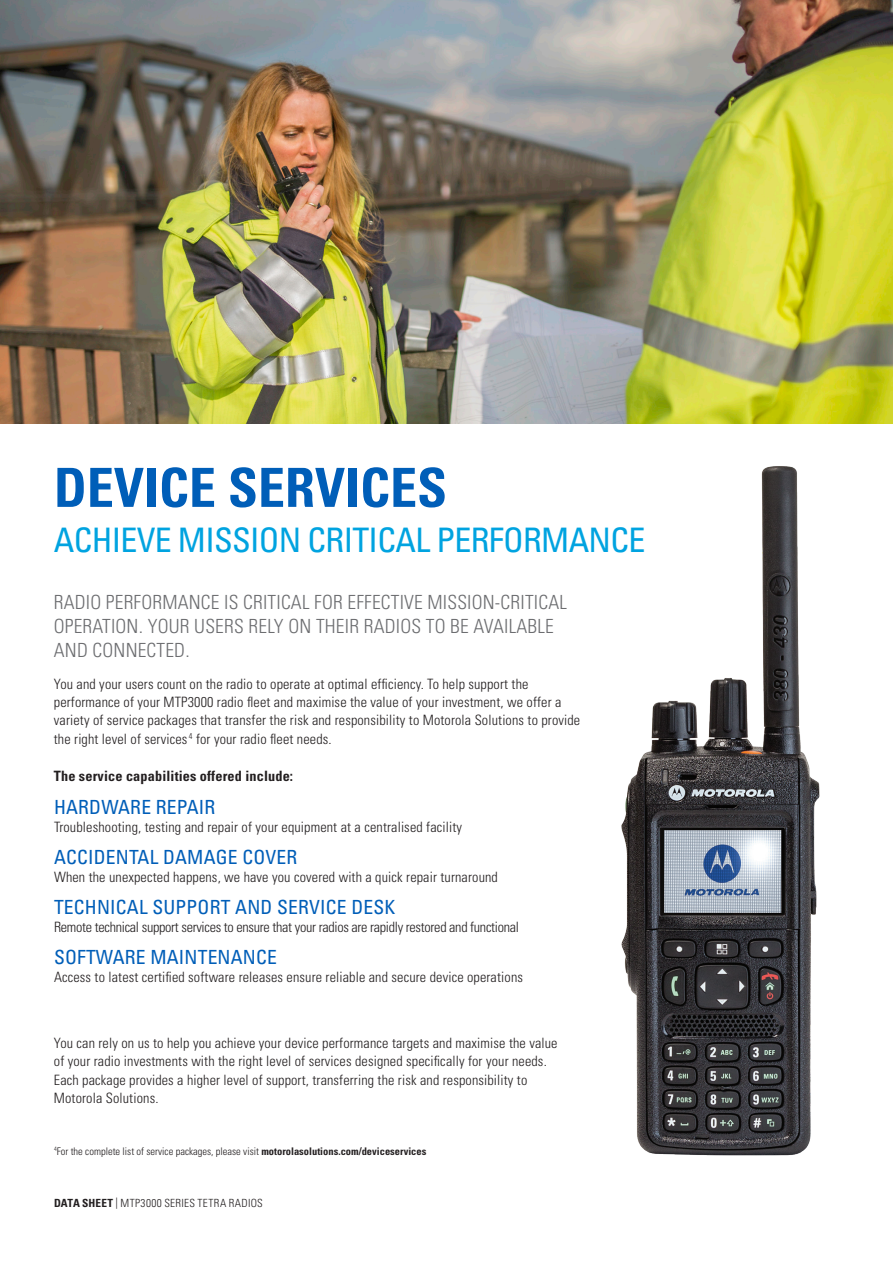
<style>
.page{position:relative;width:893px;height:1263px;background:#fff}
.page>*{position:absolute;margin:0;border:0;box-sizing:border-box;transform-origin:0 0}
.t1{font:700 condensed 54px "Univers LT Std";color:#005eb8}
.t2{font:condensed 33.75px "Univers LT Std";letter-spacing:-.02em;color:#00a3e0}
.t3{font:300 condensed 19.5px/24px "Univers LT Std";letter-spacing:.01em;color:#6c6d70}
.t4{font:condensed 19.5px "Univers LT Std";letter-spacing:.01em;color:#005eb8}
.t5{font:300 condensed 14.25px/18.3px "Univers LT Std";letter-spacing:.01em;color:#231f20}
.t6{font:300 condensed 14.25px "Univers LT Std";letter-spacing:-.02em;color:#231f20}
.t7{font:700 condensed 14.25px "Univers LT Std";letter-spacing:.01em;color:#231f20}
.t8{font:300 condensed 11.25px "Univers LT Std";letter-spacing:.035em;color:#231f20}
.t9{font:300 condensed 10.5px "Univers LT Std";color:#231f20}
.s1{font-family:"Univers LT Pro";font-weight:700}
</style>
<div class="page">
<img style="left:621px;top:466px;width:199px;height:690px">
<img style="left:0;top:0;width:893px;height:424px">
<p class="t1" style="left:54px;top:454px;width:395px">DEVICE SERVICES</p>
<p class="t2" style="left:54px;top:518px;width:593px">ACHIEVE MISSION CRITICAL PERFORMANCE</p>
<p class="t3" style="left:54px;top:591px;width:515px">RADIO PERFORMANCE IS CRITICAL FOR EFFECTIVE MISSION-CRITICAL<br>OPERATION. YOUR USERS RELY ON THEIR RADIOS TO BE AVAILABLE<br>AND CONNECTED.</p>
<p class="t5" style="left:54px;top:674px;width:528px">You and your users count on the radio to operate at optimal efficiency. To help support the performance of your MTP3000 radio fleet and maximise the value of your investment, we offer a variety of service packages that transfer the risk and responsibility to Motorola Solutions to provide the right level of services <sup>4</sup> for your radio fleet needs.</p>
<p class="t7" style="left:54px;top:767px;width:241px">The service capabilities offered include:</p>
<p class="t4" style="left:54px;top:794px;width:163px">HARDWARE REPAIR</p>
<p class="t5" style="left:54px;top:818px;width:410px">Troubleshooting, testing and repair of your equipment at a centralised facility</p>
<p class="t4" style="left:54px;top:844px;width:245px">ACCIDENTAL DAMAGE COVER</p>
<p class="t5" style="left:54px;top:868px;width:445px">When the unexpected happens, we have you covered with a quick repair turnaround</p>
<p class="t4" style="left:54px;top:894px;width:343px">TECHNICAL SUPPORT AND SERVICE DESK</p>
<p class="t6" style="left:54px;top:919px;width:467px">Remote technical support services to ensure that your radios are rapidly restored and functional</p>
<p class="t4" style="left:54px;top:945px;width:224px">SOFTWARE MAINTENANCE</p>
<p class="t5" style="left:54px;top:968px;width:470px">Access to latest certified software releases ensure reliable and secure device operations</p>
<p class="t5" style="left:54px;top:1034px;width:505px">You can rely on us to help you achieve your device performance targets and maximise the value of your radio investments with the right level of services designed specifically for your needs.<br>Each package provides a higher level of support, transferring the risk and responsibility to Motorola Solutions.</p>
<p class="t9" style="left:54px;top:1145px;width:374px"><sup>4</sup>For the complete list of service packages, please visit <span class="s1">motorolasolutions.com/deviceservices</span></p>
<p class="t8" style="left:54px;top:1196px;width:210px"><span class="s1">DATA SHEET</span> | MTP3000 SERIES TETRA RADIOS</p>
</div>
